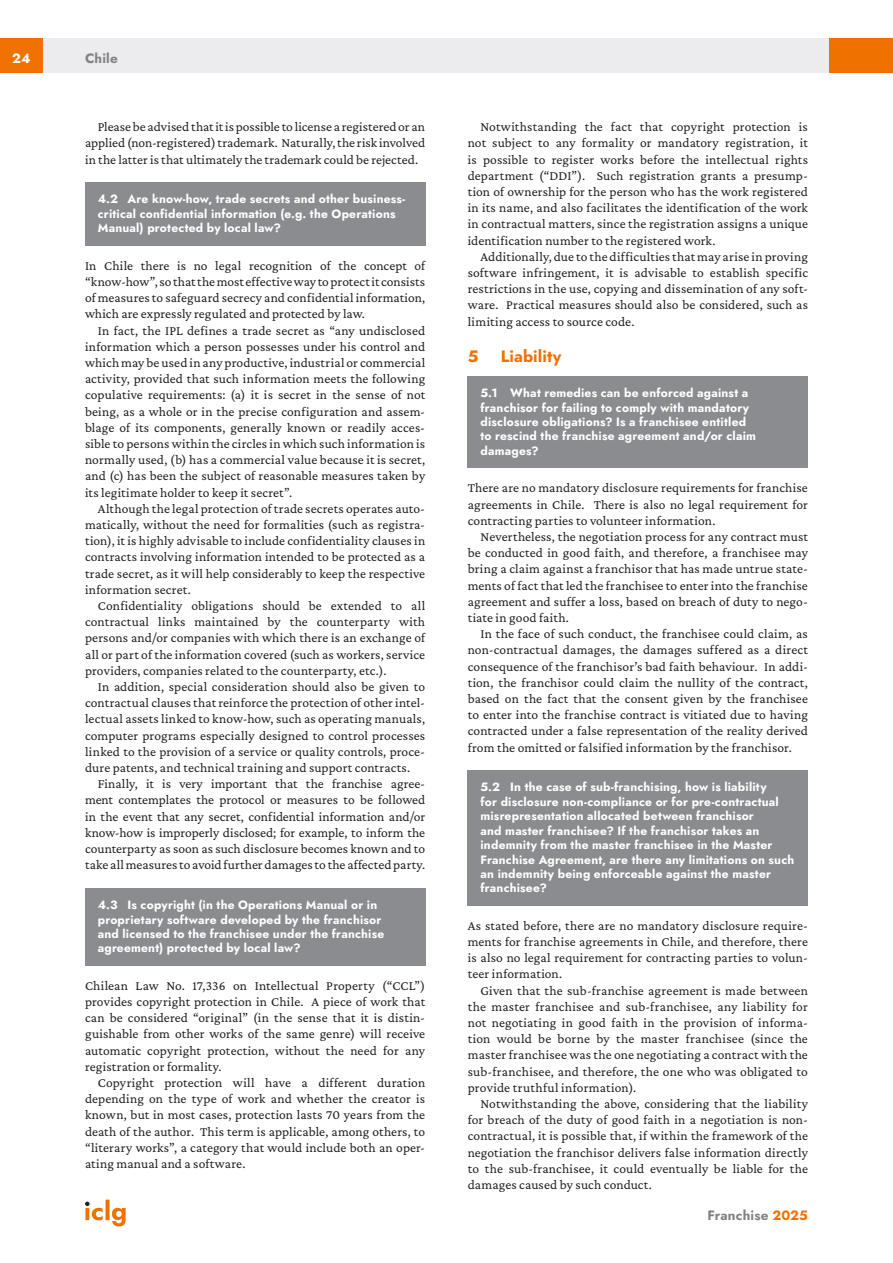
<style>
.page{position:relative;width:893px;height:1263px;background:#fff}
.page>*{position:absolute;margin:0;border:0;box-sizing:border-box;transform-origin:0 0}
.MS_Heading{font:16.5px "Jost";color:#ef7100}
.MS_Body_Text_-_Second_Paragraph{font:13.5px/16.2px "Crimson Pro";letter-spacing:.01em;color:#231f20;text-align:justify}
.MS_Body_Text_-_First_Paragraph{font:13.5px/16.2px "Crimson Pro";letter-spacing:.005em;color:#231f20;text-align:justify}
.t1{font:13.5px "Jost";letter-spacing:.01em;color:#808285}
.t2{font:13.5px "Jost";color:#fff}
.MS_-_Question{font:12px/14.4px "Jost";letter-spacing:.015em;color:#fff}
.MS_-_Question_following_section{font:12px/14.4px "Jost";letter-spacing:.015em;color:#fff}
.s1{color:#ef7100}
</style>
<div class="page">
<div style="left:43px;top:38px;width:786px;height:34px;background:#ececee"></div>
<div style="left:0;top:38px;width:43px;height:34px;background:#ef7100"></div>
<div style="left:829px;top:38px;width:64px;height:34px;background:#ef7100"></div>
<svg style="left:85px;top:1199px;width:41px;height:27px"></svg>
<div style="left:468px;top:376px;width:340px;height:92px;background:#8a8c8f"></div>
<div style="left:468px;top:770px;width:340px;height:135px;background:#8a8c8f"></div>
<div style="left:85px;top:182px;width:340px;height:63px;background:#8a8c8f"></div>
<div style="left:85px;top:888px;width:340px;height:77px;background:#8a8c8f"></div>
<p class="t2" style="left:12px;top:49px;width:20px">24</p>
<p class="t1" style="left:85px;top:49px;width:34px">Chile</p>
<p class="MS_Body_Text_-_Second_Paragraph" style="left:85px;top:118px;width:342px;text-indent:13px">Please be advised that it is possible to license a registered or an applied (non-registered) trademark. Naturally, the risk involved in the latter is that ultimately the trademark could be rejected.</p>
<p class="MS_-_Question" style="left:98px;top:192px;width:309px">4.2 Are know-how, trade secrets and other business&shy;critical confidential information (e.g. the Operations<br>Manual) protected by local law?</p>
<p class="MS_Body_Text_-_First_Paragraph" style="left:85px;top:257px;width:342px">In Chile there is no legal recognition of the concept of “know-how”, so that the most effective way to protect it consists of measures to safeguard secrecy and confidential information, which are expressly regulated and protected by law.</p>
<p class="MS_Body_Text_-_Second_Paragraph" style="left:85px;top:322px;width:342px;text-indent:13px">In fact, the IPL defines a trade secret as “any undisclosed information which a person possesses under his control and which may be used in any productive, industrial or commercial activity, provided that such information meets the following copulative requirements: (a) it is secret in the sense of not being, as a whole or in the precise configuration and assem&shy;blage of its components, generally known or readily acces&shy;sible to persons within the circles in which such information is normally used, (b) has a commercial value because it is secret, and (c) has been the subject of reasonable measures taken by its legitimate holder to keep it secret”.</p>
<p class="MS_Body_Text_-_Second_Paragraph" style="left:85px;top:500px;width:342px;text-indent:13px">Although the legal protection of trade secrets operates auto&shy;matically, without the need for formalities (such as registra&shy;tion), it is highly advisable to include confidentiality clauses in contracts involving information intended to be protected as a trade secret, as it will help considerably to keep the respective information secret.</p>
<p class="MS_Body_Text_-_Second_Paragraph" style="left:85px;top:597px;width:342px;text-indent:13px">Confidentiality obligations should be extended to all contractual links maintained by the counterparty with persons and/or companies with which there is an exchange of all or part of the information covered (such as workers, service providers, companies related to the counterparty, etc.).</p>
<p class="MS_Body_Text_-_Second_Paragraph" style="left:85px;top:678px;width:342px;text-indent:13px">In addition, special consideration should also be given to contractual clauses that reinforce the protection of other intel&shy;lectual assets linked to know-how, such as operating manuals, computer programs especially designed to control processes linked to the provision of a service or quality controls, proce&shy;dure patents, and technical training and support contracts.</p>
<p class="MS_Body_Text_-_Second_Paragraph" style="left:85px;top:775px;width:342px;text-indent:13px">Finally, it is very important that the franchise agree&shy;ment contemplates the protocol or measures to be followed in the event that any secret, confidential information and/or know-how is improperly disclosed; for example, to inform the counterparty as soon as such disclosure becomes known and to take all measures to avoid further damages to the affected party.</p>
<p class="MS_-_Question" style="left:98px;top:898px;width:288px">4.3 Is copyright (in the Operations Manual or in proprietary software developed by the franchisor and licensed to the franchisee under the franchise agreement) protected by local law?</p>
<p class="MS_Body_Text_-_First_Paragraph" style="left:85px;top:977px;width:342px">Chilean Law No. 17,336 on Intellectual Property (“CCL”) provides copyright protection in Chile. A piece of work that can be considered “original” (in the sense that it is distin&shy;guishable from other works of the same genre) will receive automatic copyright protection, without the need for any registration or formality.</p>
<p class="MS_Body_Text_-_Second_Paragraph" style="left:85px;top:1074px;width:342px;text-indent:13px">Copyright protection will have a different duration depending on the type of work and whether the creator is known, but in most cases, protection lasts 70 years from the death of the author. This term is applicable, among others, to “literary works”, a category that would include both an oper&shy;ating manual and a software.</p>
<p class="MS_Body_Text_-_Second_Paragraph" style="left:468px;top:118px;width:342px;text-indent:13px">Notwithstanding the fact that copyright protection is not subject to any formality or mandatory registration, it is possible to register works before the intellectual rights department (“DDI”). Such registration grants a presump&shy;tion of ownership for the person who has the work registered in its name, and also facilitates the identification of the work in contractual matters, since the registration assigns a unique identification number to the registered work.</p>
<p class="MS_Body_Text_-_Second_Paragraph" style="left:468px;top:248px;width:342px;text-indent:13px">Additionally, due to the difficulties that may arise in proving software infringement, it is advisable to establish specific restrictions in the use, copying and dissemination of any soft&shy;ware. Practical measures should also be considered, such as limiting access to source code.</p>
<p class="MS_Heading" style="left:468px;top:345px;width:12px">5</p>
<p class="MS_Heading" style="left:501px;top:345px;width:62px">Liability</p>
<p class="MS_-_Question_following_section" style="left:480px;top:386px;width:277px">5.1 What remedies can be enforced against a franchisor for failing to comply with mandatory disclosure obligations? Is a franchisee entitled to rescind the franchise agreement and/or claim damages?</p>
<p class="MS_Body_Text_-_First_Paragraph" style="left:468px;top:480px;width:342px">There are no mandatory disclosure requirements for franchise agreements in Chile. There is also no legal requirement for contracting parties to volunteer information.</p>
<p class="MS_Body_Text_-_Second_Paragraph" style="left:468px;top:528px;width:342px;text-indent:13px">Nevertheless, the negotiation process for any contract must be conducted in good faith, and therefore, a franchisee may bring a claim against a franchisor that has made untrue state&shy;ments of fact that led the franchisee to enter into the franchise agreement and suffer a loss, based on breach of duty to nego&shy;tiate in good faith.</p>
<p class="MS_Body_Text_-_Second_Paragraph" style="left:468px;top:625px;width:342px;text-indent:13px">In the face of such conduct, the franchisee could claim, as non-contractual damages, the damages suffered as a direct consequence of the franchisor’s bad faith behaviour. In addi&shy;tion, the franchisor could claim the nullity of the contract, based on the fact that the consent given by the franchisee to enter into the franchise contract is vitiated due to having contracted under a false representation of the reality derived from the omitted or falsified information by the franchisor.</p>
<p class="MS_-_Question" style="left:480px;top:780px;width:315px">5.2 In the case of sub-franchising, how is liability<br>for disclosure non-compliance or for pre-contractual misrepresentation allocated between franchisor<br>and master franchisee? If the franchisor takes an indemnity from the master franchisee in the Master Franchise Agreement, are there any limitations on such an indemnity being enforceable against the master franchisee?</p>
<p class="MS_Body_Text_-_First_Paragraph" style="left:468px;top:917px;width:342px">As stated before, there are no mandatory disclosure require&shy;ments for franchise agreements in Chile, and therefore, there is also no legal requirement for contracting parties to volun&shy;teer information.</p>
<p class="MS_Body_Text_-_Second_Paragraph" style="left:468px;top:982px;width:342px;text-indent:13px">Given that the sub-franchise agreement is made between the master franchisee and sub-franchisee, any liability for not negotiating in good faith in the provision of informa&shy;tion would be borne by the master franchisee (since the master franchisee was the one negotiating a contract with the sub-franchisee, and therefore, the one who was obligated to provide truthful information).</p>
<p class="MS_Body_Text_-_Second_Paragraph" style="left:468px;top:1095px;width:342px;text-indent:13px">Notwithstanding the above, considering that the liability for breach of the duty of good faith in a negotiation is non&shy;contractual, it is possible that, if within the framework of the negotiation the franchisor delivers false information directly to the sub-franchisee, it could eventually be liable for the damages caused by such conduct.</p>
<p class="t1" style="left:707px;top:1206px;width:102px">Franchise <span class="s1">2025</span></p>
</div>
